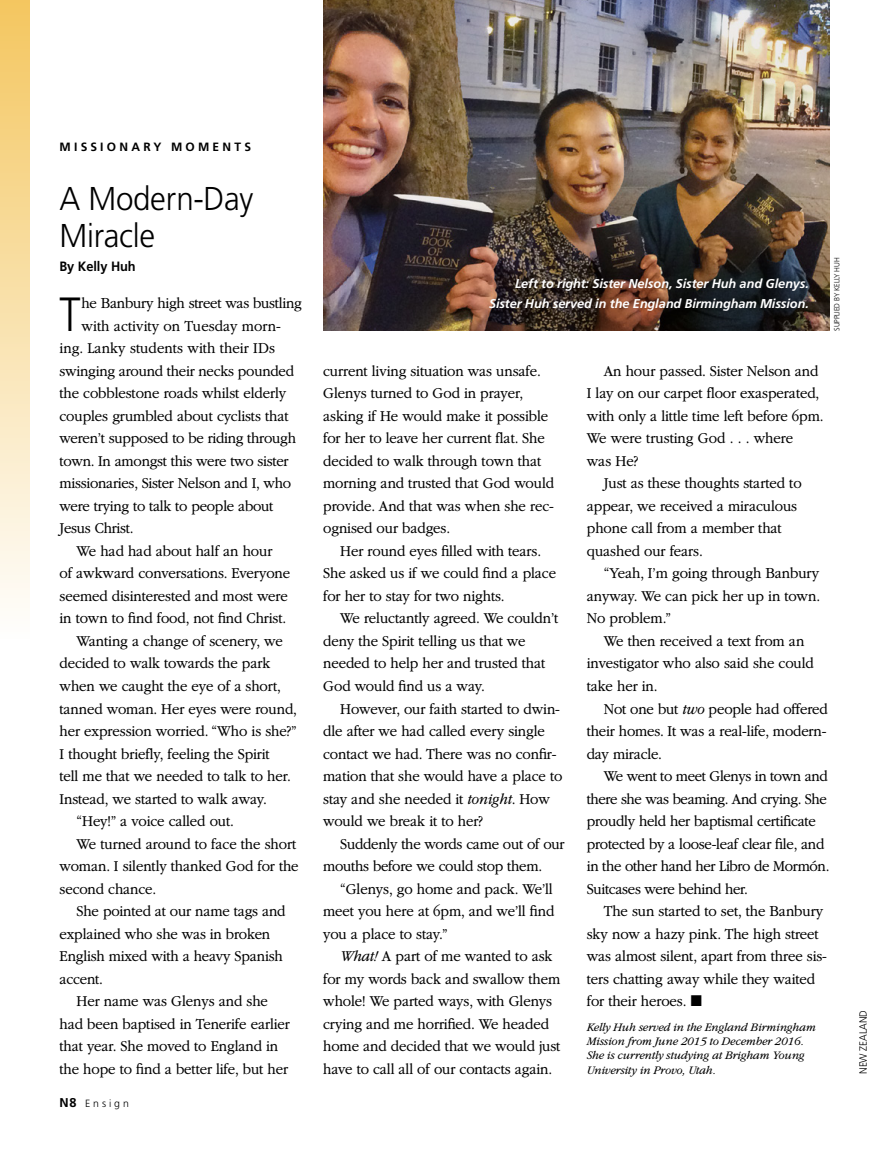
<style>
.page{position:relative;width:893px;height:1161px;background:#fff}
.page>*{position:absolute;margin:0;border:0;box-sizing:border-box;transform-origin:0 0}
.ARTCL_para_first_NEW{font:300 48px "Frutigerlds Lat";color:#000;scale:.88 1}
.ARTCL_title_NEWS{font:300 33px/37.5px "Frutigerlds Lat";letter-spacing:-.01em;color:#000;scale:.95 1}
.ARTCL_para_NEWS{font:300 15.75px/22.5px "Garamondlds Lat Plus";letter-spacing:-.01em;color:#000;scale:.95 1}
.ARTCL_para_first_NEW-2{font:300 15.75px "Garamondlds Lat Plus";letter-spacing:-.02em;color:#000;scale:.95 1}
.ARTCL_para_first_NEW-3{font:300 15.75px "Garamondlds Lat Plus";color:#000;scale:.95 1}
.ARTCL-BY_para_first{font:700 13.5px "Frutigerlds Lat";letter-spacing:-.005em;color:#000;scale:.95 1}
.FIGimg_CAP_para_NEWS{font:italic 700 12.75px/20.2px "Frutigerlds Lat";letter-spacing:-.01em;color:#fff;text-align:right}
.Bio_para{font:italic 300 12px/14.2px "Garamondlds Lat Plus";letter-spacing:-.01em;color:#000}
.ARTCL_seriesTitle{font:700 12px "Frutigerlds Lat";letter-spacing:.27em;color:#000}
.FIGimg-CRDT_para_FL{font:300 10.5px "Frutigerlds Lat";letter-spacing:-.01em;color:#000;scale:.95 1}
.FIGimg-CRDT_para_FL-2{font:300 10.5px "Frutigerlds Lat";letter-spacing:-.01em;color:#000}
.FIGimg-CRDT_para_FL-3{font:300 7.5px "Frutigerlds Lat";letter-spacing:-.01em;color:#000;scale:.95 1}
.s1{font-weight:700;font-size:12.75px}
.s2{font-style:italic}
</style>
<div class="page">
<div style="left:0;top:0;width:30px;height:639px;background:linear-gradient(to bottom,#f4c660,#fefefd)"></div>
<img style="left:323px;top:0;width:506px;height:331px">
<p class="ARTCL_seriesTitle" style="left:60px;top:137px;width:193px">MISSIONARY MOMENTS</p>
<p class="ARTCL_title_NEWS" style="left:60px;top:179px;width:206px">A Modern-Day<br>Miracle</p>
<p class="ARTCL-BY_para_first" style="left:60px;top:256px;width:82px">By Kelly Huh</p>
<p class="ARTCL_para_first_NEW" style="left:60px;top:279px;width:25px">T</p>
<p class="ARTCL_para_first_NEW-2" style="left:81px;top:292px;width:234px">he Banbury high street was bustling</p>
<p class="ARTCL_para_first_NEW-3" style="left:81px;top:315px;width:211px">with activity on Tuesday morn-</p>
<p class="ARTCL_para_first_NEW-3" style="left:60px;top:337px;width:228px">ing. Lanky students with their IDs</p>
<p class="ARTCL_para_first_NEW-2" style="left:60px;top:360px;width:248px">swinging around their necks pounded</p>
<p class="ARTCL_para_first_NEW-2" style="left:60px;top:382px;width:240px">the cobblestone roads whilst elderly</p>
<p class="ARTCL_para_first_NEW-2" style="left:60px;top:405px;width:243px">couples grumbled about cyclists that</p>
<p class="ARTCL_para_first_NEW-2" style="left:60px;top:427px;width:251px">weren’t supposed to be riding through</p>
<p class="ARTCL_para_first_NEW-2" style="left:60px;top:450px;width:243px">town. In amongst this were two sister</p>
<p class="ARTCL_para_first_NEW-2" style="left:60px;top:472px;width:245px">missionaries, Sister Nelson and I, who</p>
<p class="ARTCL_para_first_NEW-2" style="left:60px;top:495px;width:227px">were trying to talk to people about</p>
<p class="ARTCL_para_first_NEW-2" style="left:60px;top:517px;width:79px">Jesus Christ.</p>
<p class="ARTCL_para_NEWS" style="left:60px;top:539px;width:244px;text-align:center">We had had about half an hour<br>of awkward conversations. Everyone seemed disinterested and most were in town to find food, not find Christ.</p>
<p class="ARTCL_para_NEWS" style="left:60px;top:629px;width:252px;text-indent:17px">Wanting a change of scenery, we decided to walk towards the park when we caught the eye of a short, tanned woman. Her eyes were round, her expression worried. “Who is she?” I thought briefly, feeling the Spirit<br>tell me that we needed to talk to her.<br>Instead, we started to walk away.</p>
<p class="ARTCL_para_NEWS" style="left:77px;top:809px;width:167px">“Hey!” a voice called out.</p>
<p class="ARTCL_para_NEWS" style="left:60px;top:832px;width:253px;text-indent:17px">We turned around to face the short woman. I silently thanked God for the second chance.</p>
<p class="ARTCL_para_NEWS" style="left:60px;top:899px;width:240px;text-indent:17px">She pointed at our name tags and explained who she was in broken<br>English mixed with a heavy Spanish accent.</p>
<p class="ARTCL_para_NEWS" style="left:60px;top:989px;width:244px;text-indent:17px">Her name was Glenys and she had been baptised in Tenerife earlier that year. She moved to England in the hope to find a better life, but her</p>
<p class="FIGimg-CRDT_para_FL-2" style="left:60px;top:1095px;width:71px"><span class="s1">N8</span> Ensign</p>
<p class="FIGimg_CAP_para_NEWS" style="left:489px;top:273px;width:321px">Left to right: Sister Nelson, Sister Huh and Glenys.<br>Sister Huh served in the England Birmingham Mission.</p>
<p class="FIGimg-CRDT_para_FL-3" style="left:831px;top:331px;width:79px;rotate:-90deg">SUPPLIED BY KELLY HUH</p>
<p class="ARTCL_para_NEWS" style="left:323px;top:359px;width:245px">current living situation was unsafe.<br>Glenys turned to God in prayer, asking if He would make it possible for her to leave her current flat. She decided to walk through town that morning and trusted that God would provide. And that was when she rec&shy;ognised our badges.</p>
<p class="ARTCL_para_NEWS" style="left:323px;top:539px;width:247px;text-indent:17px">Her round eyes filled with tears.<br>She asked us if we could find a place for her to stay for two nights.</p>
<p class="ARTCL_para_NEWS" style="left:323px;top:607px;width:249px;text-indent:17px">We reluctantly agreed. We couldn’t deny the Spirit telling us that we needed to help her and trusted that<br>God would find us a way.</p>
<p class="ARTCL_para_NEWS" style="left:323px;top:697px;width:253px;text-indent:17px">However, our faith started to dwin&shy;dle after we had called every single contact we had. There was no confir&shy;mation that she would have a place to stay and she needed it <span class="s2">tonight</span>. How would we break it to her?</p>
<p class="ARTCL_para_NEWS" style="left:323px;top:832px;width:256px;text-indent:17px">Suddenly the words came out of our mouths before we could stop them.</p>
<p class="ARTCL_para_NEWS" style="left:323px;top:877px;width:245px;text-align:justify;text-indent:17px">“Glenys, go home and pack. We’ll meet you here at 6pm, and we’ll find you a place to stay.”</p>
<p class="ARTCL_para_NEWS" style="left:323px;top:944px;width:251px;text-indent:17px"><span class="s2">What!</span> A part of me wanted to ask for my words back and swallow them whole! We parted ways, with Glenys crying and me horrified. We headed home and decided that we would just have to call all of our contacts again.</p>
<p class="ARTCL_para_NEWS" style="left:587px;top:359px;width:251px;text-indent:17px">An hour passed. Sister Nelson and<br>I lay on our carpet floor exasperated, with only a little time left before 6pm.<br>We were trusting God . . . where<br>was He?</p>
<p class="ARTCL_para_NEWS" style="left:587px;top:472px;width:228px;text-indent:17px">Just as these thoughts started to appear, we received a miraculous phone call from a member that quashed our fears.</p>
<p class="ARTCL_para_NEWS" style="left:587px;top:562px;width:247px;text-align:justify;text-indent:17px">“Yeah, I’m going through Banbury anyway. We can pick her up in town.<br>No problem.”</p>
<p class="ARTCL_para_NEWS" style="left:587px;top:629px;width:241px;text-indent:17px">We then received a text from an investigator who also said she could take her in.</p>
<p class="ARTCL_para_NEWS" style="left:587px;top:697px;width:255px;text-align:justify;text-indent:17px">Not one but <span class="s2">two</span> people had offered their homes. It was a real-life, modern&shy;day miracle.</p>
<p class="ARTCL_para_NEWS" style="left:587px;top:764px;width:257px;text-indent:17px">We went to meet Glenys in town and there she was beaming. And crying. She proudly held her baptismal certificate protected by a loose-leaf clear file, and in the other hand her Libro de Mormón.<br>Suitcases were behind her.</p>
<p class="ARTCL_para_NEWS" style="left:587px;top:899px;width:254px;text-indent:17px">The sun started to set, the Banbury sky now a hazy pink. The high street was almost silent, apart from three sis&shy;ters chatting away while they waited for their heroes. ◼</p>
<p class="Bio_para" style="left:587px;top:1020px;width:230px">Kelly Huh served in the England Birmingham Mission from June 2015 to December 2016.<br>She is currently studying at Brigham Young University in Provo, Utah.</p>
<p class="FIGimg-CRDT_para_FL" style="left:855px;top:1074px;width:69px;rotate:-90deg">NEW ZEALAND</p>
</div>
